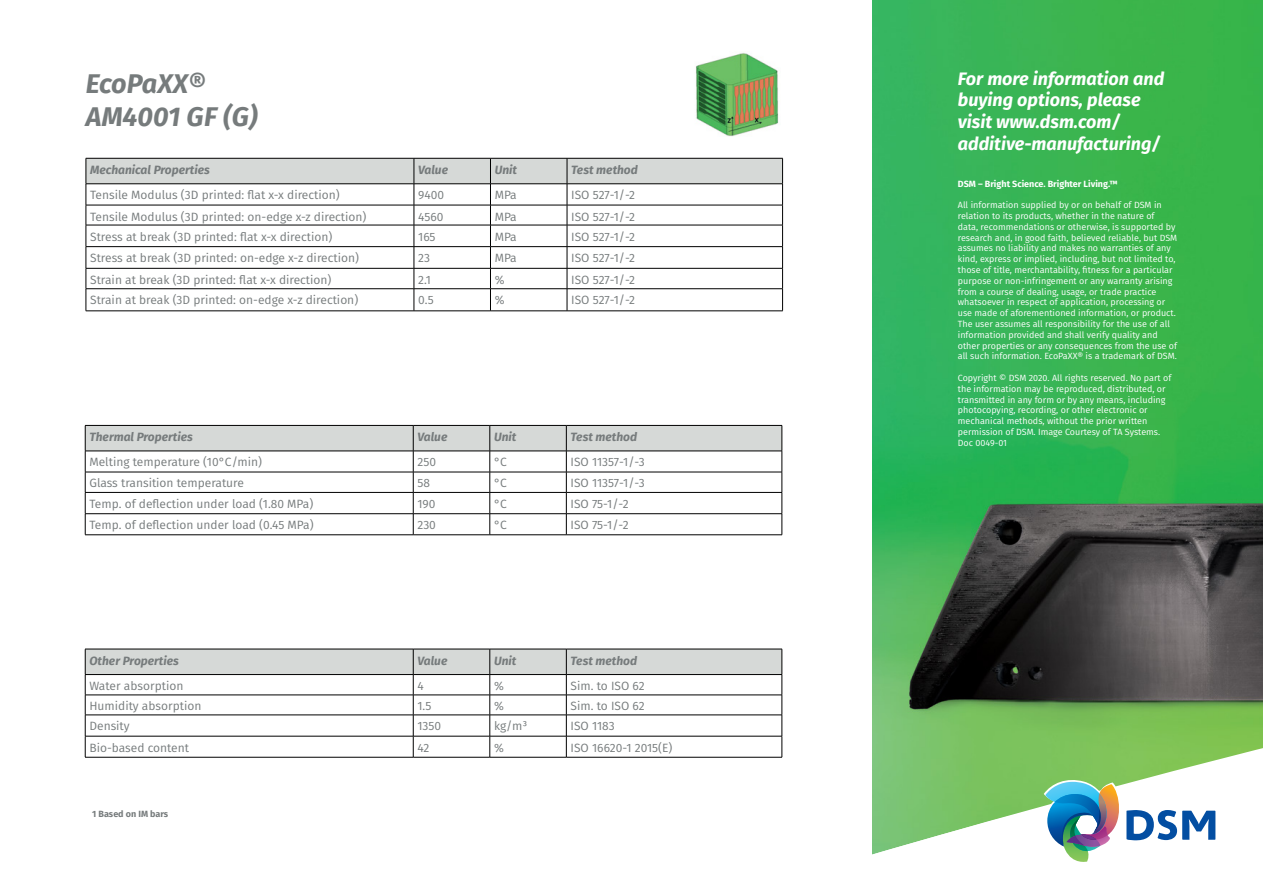
<style>
.page{position:relative;width:1263px;height:893px;background:#fff}
.page>*{position:absolute;margin:0;border:0;box-sizing:border-box;transform-origin:0 0}
.t1{font:italic 700 27px/32.4px "Fira Sans";color:#767b7c}
.t2{font:italic 700 18px/21.6px "Fira Sans";color:#fff}
.t3{font:12px "Fira Sans";color:#767b7c}
.t4{font:italic 700 12px "Fira Sans";color:#767b7c}
.t5{font:9px/10.8px "Fira Sans";color:#fff}
.t6{font:700 9px "Fira Sans";color:#fff}
.t7{font:700 9px "Fira Sans";color:#767b7c}
</style>
<div class="page">
<img style="left:873px;top:0;width:390px;height:699px">
<svg style="left:872px;top:699px;width:391px;height:58px;background:#77b85a"></svg>
<svg style="left:782px;top:757px;width:446px;height:98px"></svg>
<svg style="left:1044px;top:777px;width:171px;height:85px"></svg>
<svg style="left:86px;top:158px;width:697px;height:153px"></svg>
<hr style="left:86px;top:311px;width:328px;height:1px;background:#000">
<hr style="left:414px;top:311px;width:76px;height:1px;background:#000">
<hr style="left:490px;top:311px;width:77px;height:1px;background:#000">
<hr style="left:567px;top:311px;width:216px;height:1px;background:#000">
<svg style="left:85px;top:425px;width:698px;height:110px"></svg>
<hr style="left:85px;top:534px;width:328px;height:1px;background:#000">
<hr style="left:413px;top:534px;width:77px;height:1px;background:#000">
<hr style="left:490px;top:534px;width:76px;height:1px;background:#000">
<hr style="left:566px;top:534px;width:216px;height:1px;background:#000">
<svg style="left:85px;top:649px;width:698px;height:108px"></svg>
<hr style="left:85px;top:757px;width:328px;height:1px;background:#000">
<hr style="left:413px;top:757px;width:77px;height:1px;background:#000">
<hr style="left:490px;top:757px;width:76px;height:1px;background:#000">
<hr style="left:566px;top:757px;width:216px;height:1px;background:#000">
<img style="left:696px;top:53px;width:83px;height:84px">
<h1 class="t1" style="left:86px;top:66px;width:173px">EcoPaXX®<br>AM4001 GF (G)</h1>
<h3 class="t4" style="left:90px;top:159px;width:121px">Mechanical Properties</h3>
<h3 class="t4" style="left:418px;top:159px;width:31px">Value</h3>
<h3 class="t4" style="left:495px;top:159px;width:24px">Unit</h3>
<h3 class="t4" style="left:571px;top:159px;width:68px">Test method</h3>
<h3 class="t3" style="left:90px;top:186px;width:251px">Tensile Modulus (3D printed: flat x-x direction)</h3>
<h3 class="t3" style="left:418px;top:186px;width:27px">9400</h3>
<h3 class="t3" style="left:495px;top:186px;width:24px">MPa</h3>
<h3 class="t3" style="left:571px;top:186px;width:65px">ISO 527-1/-2</h3>
<h3 class="t3" style="left:90px;top:207px;width:278px">Tensile Modulus (3D printed: on-edge x-z direction)</h3>
<h3 class="t3" style="left:418px;top:207px;width:27px">4560</h3>
<h3 class="t3" style="left:495px;top:207px;width:24px">MPa</h3>
<h3 class="t3" style="left:571px;top:207px;width:65px">ISO 527-1/-2</h3>
<h3 class="t3" style="left:90px;top:227px;width:244px">Stress at break (3D printed: flat x-x direction)</h3>
<h3 class="t3" style="left:418px;top:227px;width:19px">165</h3>
<h3 class="t3" style="left:495px;top:227px;width:24px">MPa</h3>
<h3 class="t3" style="left:571px;top:227px;width:65px">ISO 527-1/-2</h3>
<h3 class="t3" style="left:90px;top:249px;width:270px">Stress at break (3D printed: on-edge x-z direction)</h3>
<h3 class="t3" style="left:418px;top:249px;width:13px">23</h3>
<h3 class="t3" style="left:495px;top:249px;width:24px">MPa</h3>
<h3 class="t3" style="left:571px;top:249px;width:65px">ISO 527-1/-2</h3>
<h3 class="t3" style="left:90px;top:271px;width:243px">Strain at break (3D printed: flat x-x direction)</h3>
<h3 class="t3" style="left:418px;top:271px;width:14px">2.1</h3>
<h3 class="t3" style="left:495px;top:271px;width:11px">%</h3>
<h3 class="t3" style="left:571px;top:271px;width:65px">ISO 527-1/-2</h3>
<h3 class="t3" style="left:90px;top:291px;width:270px">Strain at break (3D printed: on-edge x-z direction)</h3>
<h3 class="t3" style="left:418px;top:291px;width:17px">0.5</h3>
<h3 class="t3" style="left:495px;top:291px;width:11px">%</h3>
<h3 class="t3" style="left:571px;top:291px;width:65px">ISO 527-1/-2</h3>
<h3 class="t4" style="left:89px;top:427px;width:105px">Thermal Properties</h3>
<h3 class="t4" style="left:417px;top:427px;width:31px">Value</h3>
<h3 class="t4" style="left:494px;top:427px;width:24px">Unit</h3>
<h3 class="t4" style="left:571px;top:427px;width:68px">Test method</h3>
<h3 class="t3" style="left:89px;top:453px;width:174px">Melting temperature (10°C/min)</h3>
<h3 class="t3" style="left:417px;top:453px;width:20px">250</h3>
<h3 class="t3" style="left:494px;top:453px;width:14px">°C</h3>
<h3 class="t3" style="left:571px;top:453px;width:76px">ISO 11357-1/-3</h3>
<h3 class="t3" style="left:89px;top:474px;width:156px">Glass transition temperature</h3>
<h3 class="t3" style="left:417px;top:474px;width:14px">58</h3>
<h3 class="t3" style="left:494px;top:474px;width:14px">°C</h3>
<h3 class="t3" style="left:571px;top:474px;width:76px">ISO 11357-1/-3</h3>
<h3 class="t3" style="left:89px;top:495px;width:225px">Temp. of deflection under load (1.80 MPa)</h3>
<h3 class="t3" style="left:417px;top:495px;width:20px">190</h3>
<h3 class="t3" style="left:494px;top:495px;width:14px">°C</h3>
<h3 class="t3" style="left:571px;top:495px;width:59px">ISO 75-1/-2</h3>
<h3 class="t3" style="left:89px;top:516px;width:226px">Temp. of deflection under load (0.45 MPa)</h3>
<h3 class="t3" style="left:417px;top:516px;width:20px">230</h3>
<h3 class="t3" style="left:494px;top:516px;width:14px">°C</h3>
<h3 class="t3" style="left:571px;top:516px;width:59px">ISO 75-1/-2</h3>
<h3 class="t4" style="left:89px;top:650px;width:91px">Other Properties</h3>
<h3 class="t4" style="left:417px;top:650px;width:31px">Value</h3>
<h3 class="t4" style="left:494px;top:650px;width:24px">Unit</h3>
<h3 class="t4" style="left:571px;top:650px;width:68px">Test method</h3>
<h3 class="t3" style="left:89px;top:677px;width:95px">Water absorption</h3>
<h3 class="t3" style="left:417px;top:677px;width:8px">4</h3>
<h3 class="t3" style="left:494px;top:677px;width:11px">%</h3>
<h3 class="t3" style="left:571px;top:677px;width:76px">Sim. to ISO 62</h3>
<h3 class="t3" style="left:89px;top:697px;width:113px">Humidity absorption</h3>
<h3 class="t3" style="left:417px;top:697px;width:16px">1.5</h3>
<h3 class="t3" style="left:494px;top:697px;width:11px">%</h3>
<h3 class="t3" style="left:571px;top:697px;width:76px">Sim. to ISO 62</h3>
<h3 class="t3" style="left:89px;top:717px;width:42px">Density</h3>
<h3 class="t3" style="left:417px;top:717px;width:25px">1350</h3>
<h3 class="t3" style="left:494px;top:717px;width:35px">kg/m³</h3>
<h3 class="t3" style="left:571px;top:717px;width:46px">ISO 1183</h3>
<h3 class="t3" style="left:89px;top:738px;width:101px">Bio-based content</h3>
<h3 class="t3" style="left:417px;top:738px;width:13px">42</h3>
<h3 class="t3" style="left:494px;top:738px;width:11px">%</h3>
<h3 class="t3" style="left:571px;top:738px;width:103px">ISO 16620-1 2015(E)</h3>
<p class="t7" style="left:92px;top:806px;width:78px">1 Based on IM bars</p>
<h2 class="t2" style="left:958px;top:67px;width:208px">For more information and buying options, please visit www.dsm.com/ additive-manufacturing/</h2>
<p class="t6" style="left:958px;top:176px;width:161px">DSM – Bright Science. Brighter Living.™</p>
<p class="t5" style="left:958px;top:199px;width:221px">All information supplied by or on behalf of DSM in relation to its products, whether in the nature of<br>data, recommendations or otherwise, is supported by research and, in good faith, believed reliable, but DSM assumes no liability and makes no warranties of any kind, express or implied, including, but not limited to, those of title, merchantability, fitness for a particular purpose or non-infringement or any warranty arising from a course of dealing, usage, or trade practice whatsoever in respect of application, processing or use made of aforementioned information, or product.<br>The user assumes all responsibility for the use of all information provided and shall verify quality and other properties or any consequences from the use of all such information. EcoPaXX® is a trademark of DSM.</p>
<p class="t5" style="left:958px;top:372px;width:215px">Copyright © DSM 2020. All rights reserved. No part of the information may be reproduced, distributed, or transmitted in any form or by any means, including photocopying, recording, or other electronic or mechanical methods, without the prior written permission of DSM. Image Courtesy of TA Systems.<br>Doc 0049-01</p>
</div>
